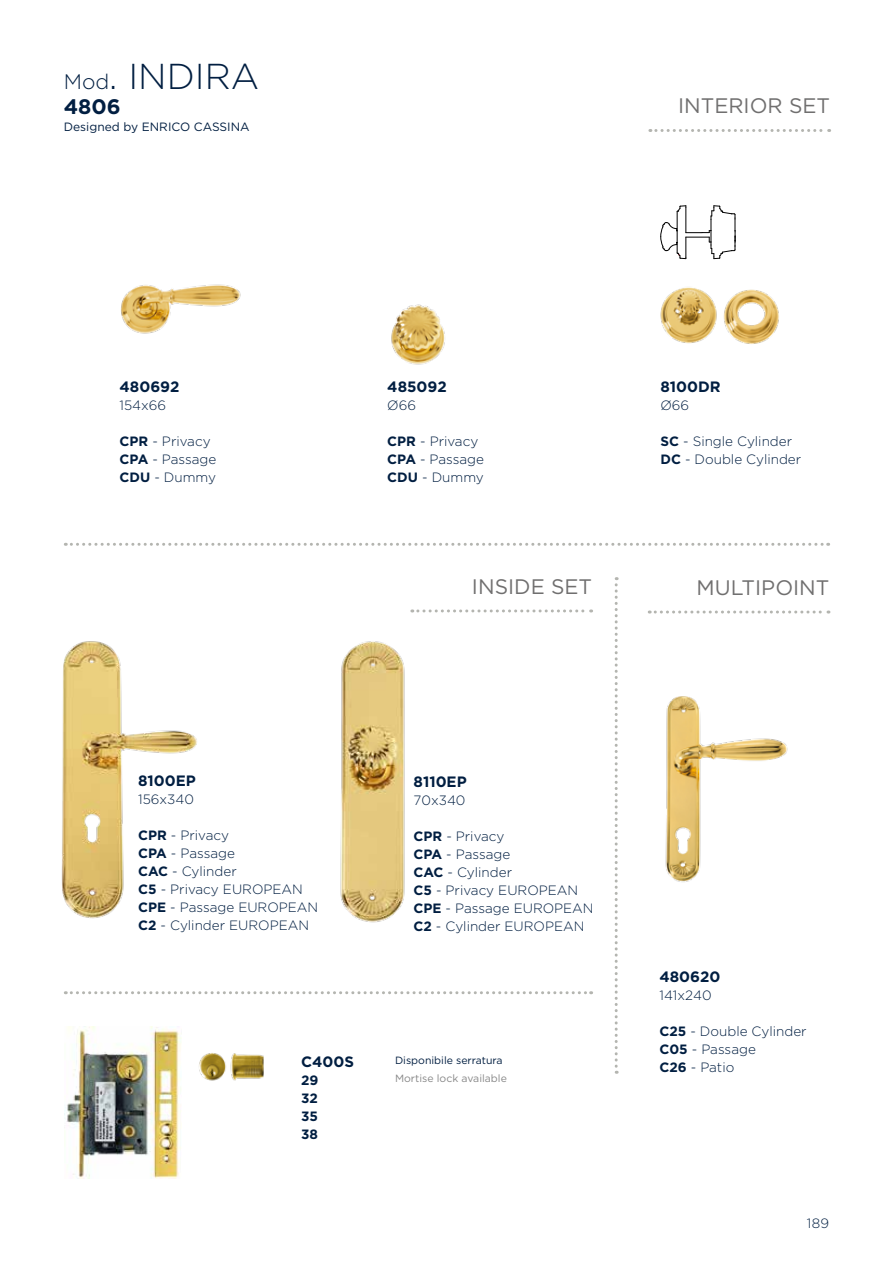
<style>
.page{position:relative;width:893px;height:1263px;background:#fff}
.page>*{position:absolute;margin:0;border:0;box-sizing:border-box;transform-origin:0 0}
.t1{font:300 36px "Gotham";color:#011e41}
.t2{font:21px "Gotham";color:#706f6f}
.t3{font:700 21px "Gotham";color:#011e41}
.t4{font:700 15px "Gotham";color:#011e41}
.t5{font:300 13.5px/18px "Gotham";color:#011e41}
.t6{font:700 13.5px/18px "Gotham";color:#011e41;text-align:justify}
.t7{font:12px "Gotham";color:#011e41}
.t8{font:10.5px "Gotham";color:#011e41}
.t9{font:10.5px "Gotham";color:#878787}
.s1{font-size:21px}
.s2{font-weight:700}
</style>
<div class="page">
<svg style="left:65px;top:543px;width:764px;height:3px"></svg>
<img style="left:61px;top:641px;width:136px;height:278px">
<img style="left:340px;top:609px;width:158px;height:314px">
<img style="left:665px;top:696px;width:123px;height:186px">
<svg style="left:615px;top:577px;width:3px;height:497px"></svg>
<img style="left:121px;top:284px;width:120px;height:50px">
<img style="left:391px;top:304px;width:54px;height:61px">
<img style="left:660px;top:287px;width:57px;height:57px">
<img style="left:723px;top:289px;width:56px;height:55px">
<svg style="left:661px;top:205px;width:75px;height:54px"></svg>
<svg style="left:412px;top:609px;width:180px;height:3px"></svg>
<svg style="left:649px;top:610px;width:180px;height:3px"></svg>
<svg style="left:650px;top:129px;width:180px;height:3px"></svg>
<img style="left:65px;top:1026px;width:117px;height:152px">
<img style="left:199px;top:1053px;width:65px;height:28px">
<svg style="left:65px;top:991px;width:527px;height:3px"></svg>
<h1 class="t1" style="left:64px;top:57px;width:197px"><span class="s1">Mod</span>. INDIRA</h1>
<h2 class="t3" style="left:64px;top:95px;width:58px">4806</h2>
<p class="t7" style="left:64px;top:120px;width:187px">Designed by ENRICO CASSINA</p>
<h2 class="t2" style="left:678px;top:94px;width:154px">INTERIOR SET</h2>
<p class="t4" style="left:120px;top:378px;width:61px">480692</p>
<p class="t5" style="left:120px;top:396px;width:48px">154x66</p>
<p class="t5" style="left:120px;top:432px;width:98px"><span class="s2">CPR</span> - Privacy<br><span class="s2">CPA</span> - Passage<br><span class="s2">CDU</span> - Dummy</p>
<p class="t4" style="left:387px;top:378px;width:61px">485092</p>
<p class="t5" style="left:387px;top:396px;width:30px">Ø66</p>
<p class="t5" style="left:387px;top:432px;width:98px"><span class="s2">CPR</span> - Privacy<br><span class="s2">CPA</span> - Passage<br><span class="s2">CDU</span> - Dummy</p>
<p class="t4" style="left:660px;top:378px;width:62px">8100DR</p>
<p class="t5" style="left:660px;top:396px;width:30px">Ø66</p>
<p class="t5" style="left:660px;top:432px;width:142px"><span class="s2">SC</span> - Single Cylinder<br><span class="s2">DC</span> - Double Cylinder</p>
<h2 class="t2" style="left:472px;top:575px;width:122px">INSIDE SET</h2>
<h2 class="t2" style="left:696px;top:576px;width:134px">MULTIPOINT</h2>
<p class="t4" style="left:138px;top:772px;width:59px">8100EP</p>
<p class="t5" style="left:138px;top:790px;width:57px">156x340</p>
<p class="t5" style="left:138px;top:826px;width:182px"><span class="s2">CPR</span> - Privacy<br><span class="s2">CPA</span> - Passage<br><span class="s2">CAC</span> - Cylinder<br><span class="s2">C5</span> - Privacy EUROPEAN<br><span class="s2">CPE</span> - Passage EUROPEAN<br><span class="s2">C2</span> - Cylinder EUROPEAN</p>
<p class="t4" style="left:414px;top:773px;width:55px">8110EP</p>
<p class="t5" style="left:414px;top:791px;width:53px">70x340</p>
<p class="t5" style="left:414px;top:827px;width:182px"><span class="s2">CPR</span> - Privacy<br><span class="s2">CPA</span> - Passage<br><span class="s2">CAC</span> - Cylinder<br><span class="s2">C5</span> - Privacy EUROPEAN<br><span class="s2">CPE</span> - Passage EUROPEAN<br><span class="s2">C2</span> - Cylinder EUROPEAN</p>
<p class="t4" style="left:301px;top:1053px;width:54px">C400S</p>
<p class="t6" style="left:301px;top:1071px;width:19px">29<br>32<br>35<br>38</p>
<p class="t8" style="left:395px;top:1055px;width:109px">Disponibile serratura</p>
<p class="t9" style="left:395px;top:1073px;width:113px">Mortise lock available</p>
<p class="t4" style="left:659px;top:967px;width:62px">480620</p>
<p class="t5" style="left:659px;top:986px;width:54px">141x240</p>
<p class="t5" style="left:659px;top:1022px;width:149px"><span class="s2">C25</span> - Double Cylinder<br><span class="s2">C05</span> - Passage<br><span class="s2">C26</span> - Patio</p>
<p class="t5" style="left:807px;top:1214px;width:24px">189</p>
</div>
